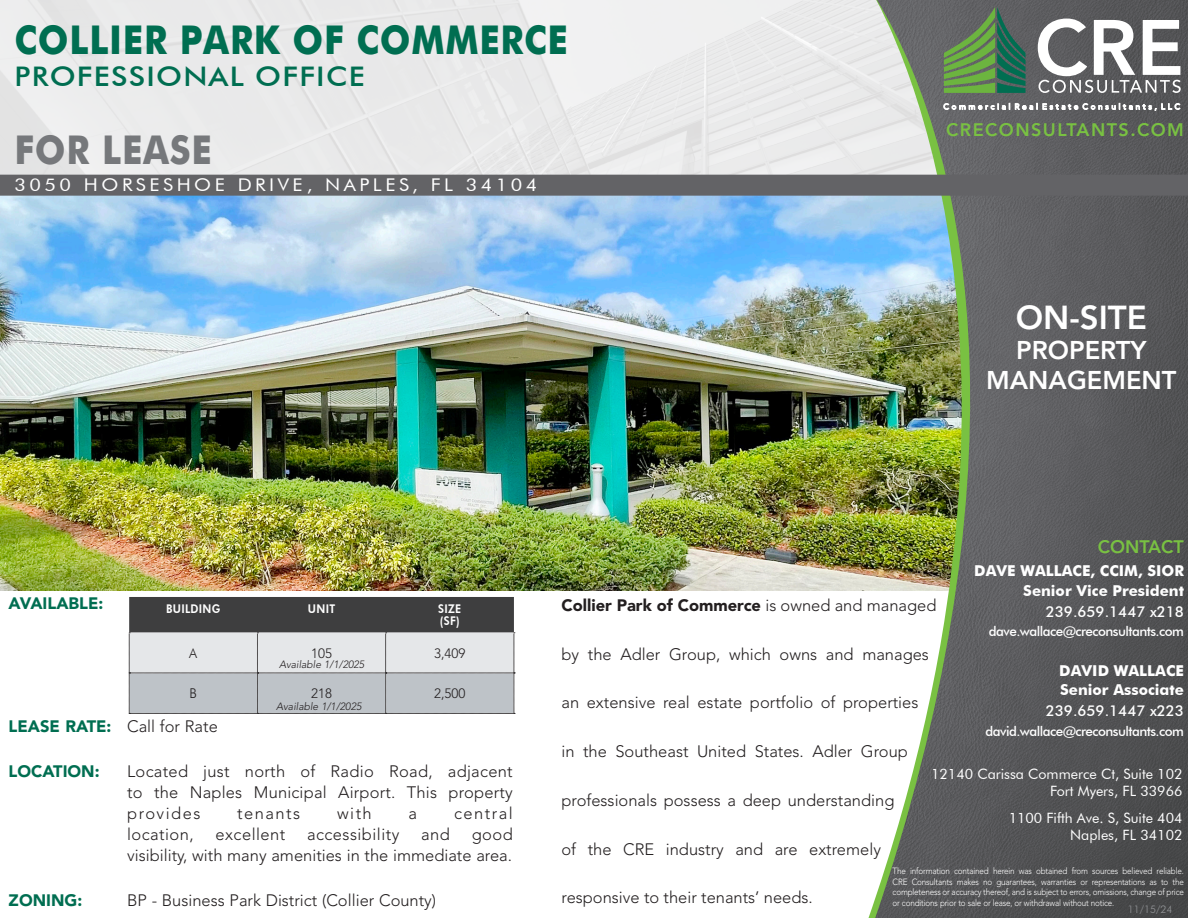
<style>
.page{position:relative;width:1188px;height:918px;background:#fff}
.page>*{position:absolute;margin:0;border:0;box-sizing:border-box;transform-origin:0 0}
.t1{font:800 77.55px "Avenir LT Std";color:#fff}
.t2{font:700 39.6px "Futura";letter-spacing:.02em;color:#006e51;scale:.91 1}
.t3{font:700 39.6px "Futura";letter-spacing:.02em;color:#76787b;scale:.91 1}
.CopyQuote_FutMedItc_gray_10_17{font:800 33px "Avenir LT Std";color:#fff}
.t4{font:500 27px "Futura BT";letter-spacing:.04em;color:#006e51;scale:1.11 1}
.CopyQuote_FutMedItc_gray_10_17-2{font:800 25.5px "Avenir LT Std";color:#fff}
.t5{font:800 18px "Avenir LT Std";letter-spacing:.08em;color:#79c142}
.t6{font:800 18px "Avenir LT Std";color:#79c142}
.t7{font:17.55px "Futura BT";letter-spacing:.18em;color:#fff;scale:1.11 1}
.CopyQuote_FutMedItc_gray_10_17-3{font:300 16.5px "Avenir LT Std";color:#231f20}
.CopyList_FutBk_White_11_16{font:300 16.5px/21px "Avenir LT Std";letter-spacing:.01em;color:#231f20;text-align:justify}
.CopyQuote_FutMedItc_gray_10_17-4{font:900 16.5px "Avenir LT Std";color:#231f20}
.CopyList_FutBk_White_11_16-2{font:300 16.5px "Avenir LT Std";letter-spacing:.03em;color:#231f20}
.CopyList_FutBk_White_11_16-3{font:900 16.5px "Avenir LT Std";color:#006e51}
.CopyList_FutBk_White_11_16-4{font:300 16.5px "Avenir LT Std";letter-spacing:.09em;color:#231f20}
.t8{font:700 15px "Futura BT";color:#fff}
.t9{font:700 15px "Futura";color:#fff}
.t10{font:500 15px "Futura BT";color:#fff}
.t11{font:14.25px/17.1px "Futura BT";color:#fff;text-align:right}
.t12{font:500 13.5px "Futura BT";letter-spacing:-.04em;color:#fff}
.ChartBody_FutBk_black_11_16{font:300 13.5px "Avenir LT Std";color:#231f20}
.ChartBody_FutBk_black_11_16-2{font:300 13.5px "Futura BT";color:#231f20}
.ChartBold_FutHvy_black_11_13{font:800 12px/12px "Futura BT";letter-spacing:.025em;color:#fff;scale:.89 1}
.ChartBody_FutBk_black_11_16-3{font:italic 300 10.5px "Avenir LT Std";color:#231f20}
.t13{font:300 10.5px "Futura BT";color:#939598}
.t14{font:300 9px/10.5px "Avenir LT Std";letter-spacing:-.02em;color:#fff;text-align:justify;scale:.9 1}
.t15{font:500 7.95px "Avenir LT Std";letter-spacing:.335em;color:#fff}
.s1{font-weight:900;color:#006e51}
.s2{font-weight:300}
</style>
<div class="page">
<img style="left:0;top:202px;width:867px;height:389px">
<svg style="left:0;top:196px;width:867px;height:6px;background:#a5ccef"></svg>
<div style="left:0;top:0;width:867px;height:175px;background:#eaeaeb"></div>
<img style="left:867px;top:0;width:8px;height:918px">
<img style="left:875px;top:0;width:313px;height:918px">
<svg style="left:1039px;top:80px;width:142px;height:13px"></svg>
<svg style="left:944px;top:7px;width:82px;height:86px;background:#547d55"></svg>
<div style="left:0;top:175px;width:1188px;height:21px;background:#636366"></div>
<svg style="left:129px;top:597px;width:386px;height:117px;background:#a2a4a7"></svg>
<h2 class="t2" style="left:15px;top:11px;width:610px">COLLIER PARK OF COMMERCE</h2>
<h3 class="t4" style="left:15px;top:60px;width:317px">PROFESSIONAL OFFICE</h3>
<h2 class="t3" style="left:15px;top:121px;width:218px">FOR LEASE</h2>
<h3 class="t7" style="left:15px;top:174px;width:472px">3050 HORSESHOE DRIVE, NAPLES, FL 34104</h3>
<h1 class="t1" style="left:1035px;top:2px;width:151px">CRE</h1>
<p class="t15" style="left:943px;top:102px;width:238px">Commercial Real Estate Consultants, LLC</p>
<h3 class="t5" style="left:946px;top:120px;width:239px">CRECONSULTANTS.COM</h3>
<p class="CopyQuote_FutMedItc_gray_10_17" style="left:1016px;top:298px;width:133px">ON-SITE</p>
<p class="CopyQuote_FutMedItc_gray_10_17-2" style="left:1016px;top:335px;width:132px">PROPERTY</p>
<p class="CopyQuote_FutMedItc_gray_10_17-2" style="left:986px;top:365px;width:192px">MANAGEMENT</p>
<h3 class="t6" style="left:1098px;top:536px;width:87px">CONTACT</h3>
<p class="CopyList_FutBk_White_11_16-3" style="left:9px;top:594px;width:96px">AVAILABLE:</p>
<p class="ChartBold_FutHvy_black_11_13" style="left:166px;top:603px;width:62px">BUILDING</p>
<p class="ChartBold_FutHvy_black_11_13" style="left:308px;top:603px;width:32px">UNIT</p>
<p class="ChartBold_FutHvy_black_11_13" style="left:438px;top:603px;width:27px">SIZE (SF)</p>
<p class="ChartBody_FutBk_black_11_16-2" style="left:189px;top:645px;width:9px">A</p>
<p class="ChartBody_FutBk_black_11_16" style="left:311px;top:645px;width:22px">105</p>
<p class="ChartBody_FutBk_black_11_16" style="left:434px;top:645px;width:33px">3,409</p>
<p class="ChartBody_FutBk_black_11_16-2" style="left:190px;top:685px;width:9px">B</p>
<p class="ChartBody_FutBk_black_11_16" style="left:311px;top:686px;width:22px">218</p>
<p class="ChartBody_FutBk_black_11_16" style="left:434px;top:686px;width:33px">2,500</p>
<p class="ChartBody_FutBk_black_11_16-3" style="left:279px;top:658px;width:87px">Available 1/1/2025</p>
<p class="ChartBody_FutBk_black_11_16-3" style="left:276px;top:700px;width:87px">Available 1/1/2025</p>
<p class="CopyList_FutBk_White_11_16" style="left:9px;top:716px;width:211px"><span class="s1">LEASE RATE:</span> Call for Rate</p>
<p class="CopyList_FutBk_White_11_16-3" style="left:9px;top:762px;width:93px">LOCATION:</p>
<p class="CopyList_FutBk_White_11_16" style="left:127px;top:761px;width:387px">Located just north of Radio Road, adjacent to the Naples Municipal Airport. This property provides</p>
<p class="CopyList_FutBk_White_11_16-4" style="left:237px;top:804px;width:65px">tenants</p>
<p class="CopyList_FutBk_White_11_16" style="left:337px;top:803px;width:36px">with</p>
<p class="CopyList_FutBk_White_11_16" style="left:409px;top:803px;width:10px">a</p>
<p class="CopyList_FutBk_White_11_16-4" style="left:454px;top:804px;width:60px">central</p>
<p class="CopyList_FutBk_White_11_16" style="left:127px;top:824px;width:387px;text-align:right">good<br>visibility, with many amenities in the immediate area.</p>
<p class="CopyList_FutBk_White_11_16-2" style="left:127px;top:825px;width:68px">location,</p>
<p class="CopyList_FutBk_White_11_16-2" style="left:216px;top:825px;width:71px">excellent</p>
<p class="CopyList_FutBk_White_11_16-2" style="left:307px;top:825px;width:94px">accessibility</p>
<p class="CopyList_FutBk_White_11_16" style="left:421px;top:824px;width:30px">and</p>
<p class="CopyList_FutBk_White_11_16-3" style="left:9px;top:891px;width:75px">ZONING:</p>
<p class="CopyList_FutBk_White_11_16" style="left:127px;top:890px;width:311px">BP - Business Park District (Collier County)</p>
<h3 class="t9" style="left:974px;top:560px;width:211px">DAVE WALLACE, CCIM, SIOR</h3>
<h3 class="t8" style="left:1023px;top:581px;width:162px">Senior Vice President</h3>
<h3 class="t10" style="left:1046px;top:602px;width:140px">239.659.1447 x218</h3>
<h3 class="t12" style="left:989px;top:623px;width:197px">dave.wallace@creconsultants.com</h3>
<h3 class="t9" style="left:1059px;top:659px;width:126px">DAVID WALLACE</h3>
<h3 class="t8" style="left:1060px;top:681px;width:125px">Senior Associate</h3>
<h3 class="t10" style="left:1046px;top:702px;width:140px">239.659.1447 x223</h3>
<h3 class="t12" style="left:986px;top:723px;width:200px">david.wallace@creconsultants.com</h3>
<p class="CopyQuote_FutMedItc_gray_10_17-4" style="left:561px;top:595px;width:377px">Collier Park of Commerce <span class="s2">is owned and managed</span></p>
<p class="CopyQuote_FutMedItc_gray_10_17-3" style="left:561px;top:644px;width:369px">by the Adler Group, which owns and manages</p>
<p class="CopyQuote_FutMedItc_gray_10_17-3" style="left:561px;top:693px;width:359px">an extensive real estate portfolio of properties</p>
<p class="CopyQuote_FutMedItc_gray_10_17-3" style="left:561px;top:742px;width:348px">in the Southeast United States. Adler Group</p>
<p class="CopyQuote_FutMedItc_gray_10_17-3" style="left:561px;top:791px;width:334px">professionals possess a deep understanding</p>
<p class="CopyQuote_FutMedItc_gray_10_17-3" style="left:561px;top:839px;width:321px">of the CRE industry and are extremely</p>
<p class="CopyQuote_FutMedItc_gray_10_17-3" style="left:561px;top:888px;width:253px">responsive to their tenants’ needs.</p>
<h3 class="t11" style="left:931px;top:765px;width:253px">12140 Carissa Commerce Ct, Suite 102<br>Fort Myers, FL 33966</h3>
<h3 class="t11" style="left:1009px;top:809px;width:175px">1100 Fifth Ave. S, Suite 404<br>Naples, FL 34102</h3>
<p class="t14" style="left:893px;top:866px;width:325px">The information contained herein was obtained from sources believed reliable.<br>CRE Consultants makes no guarantees, warranties or representations as to the completeness or accuracy thereof, and is subject to errors, omissions, change of price or conditions prior to sale or lease, or withdrawal without notice.</p>
<p class="t13" style="left:1128px;top:903px;width:46px">11/15/24</p>
</div>
